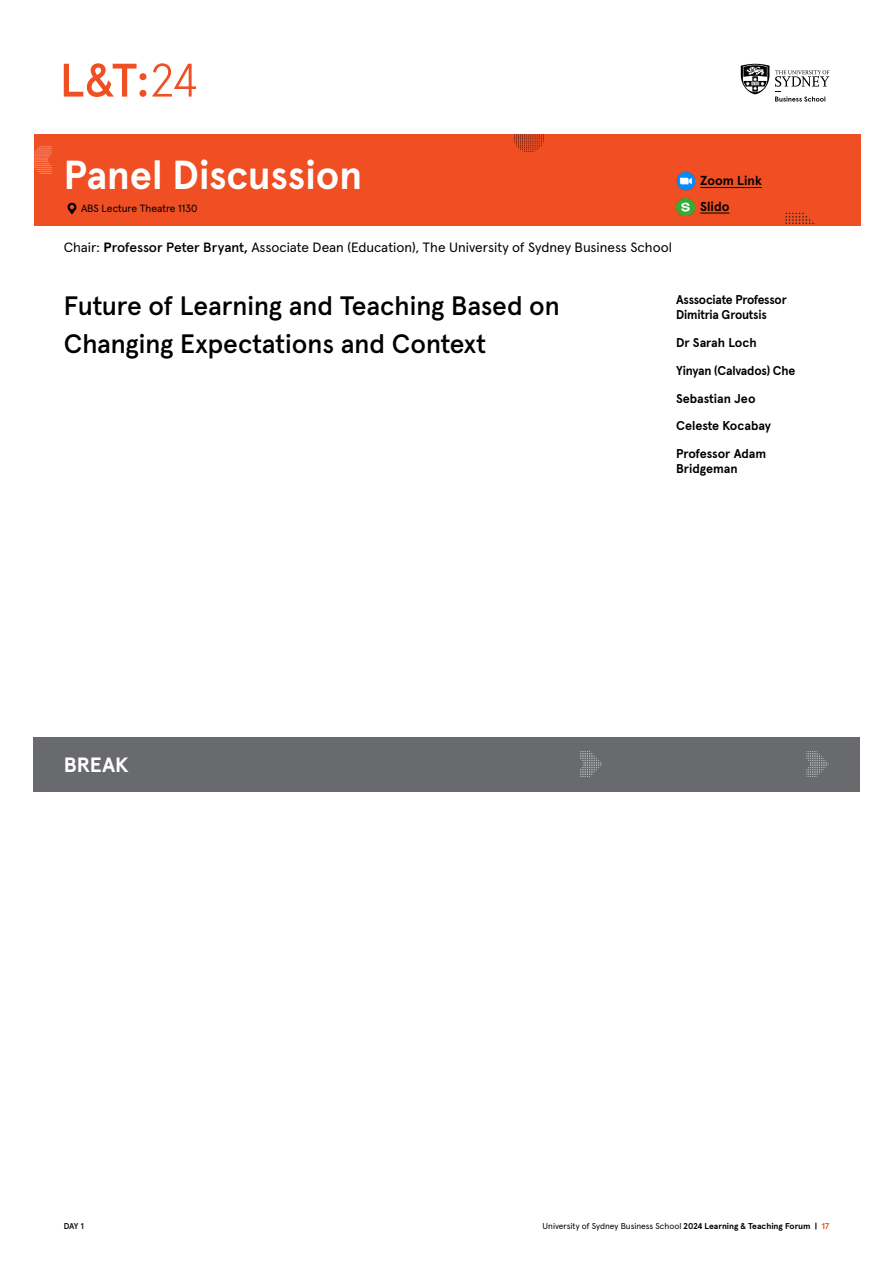
<style>
.page{position:relative;width:893px;height:1263px;background:#fff}
.page>*{position:absolute;margin:0;border:0;box-sizing:border-box;transform-origin:0 0}
.t1{font:700 40.5px "Apercu Pro";letter-spacing:-.005em;color:#fff}
.t2{font:500 26.7px/38px "Apercu Pro";letter-spacing:-.005em;color:#000}
.t3{font:700 20.7px "Apercu Pro";letter-spacing:-.005em;color:#fff}
.t4{font:13.5px "Apercu Pro";color:#000}
.t5{font:700 13.05px/25.5px "Apercu Pro";color:#000}
.t6{font:700 12.75px/27.8px "Apercu Pro";letter-spacing:-.015em;color:#000}
.t7{font:700 12.75px/15px "Apercu Pro";letter-spacing:-.015em;color:#000;scale:.96 1}
.t8{font:10.5px "Apercu Pro";color:#000}
.t9{font:8.4px "Apercu Pro";color:#000}
.t10{font:500 8.4px "Apercu Pro";color:#000}
.s1{font-weight:700}
.s2{font-weight:500}
.s3{font-weight:700;color:#f04e23}
</style>
<div class="page">
<svg style="left:741px;top:64px;width:28px;height:30px"></svg>
<svg style="left:775px;top:70px;width:54px;height:32px"></svg>
<svg style="left:64px;top:63px;width:82px;height:34px"></svg>
<svg style="left:152px;top:63px;width:44px;height:34px"></svg>
<div style="left:34px;top:134px;width:826px;height:91px;background:#f04e23"></div>
<svg style="left:514px;top:135px;width:30px;height:17px"></svg>
<svg style="left:785px;top:213px;width:29px;height:11px"></svg>
<svg style="left:34px;top:146px;width:18px;height:28px"></svg>
<svg style="left:68px;top:203px;width:8px;height:12px"></svg>
<div style="left:33px;top:736px;width:827px;height:55px;background:#696a6d"></div>
<svg style="left:580px;top:751px;width:22px;height:26px"></svg>
<svg style="left:806px;top:751px;width:23px;height:26px"></svg>
<img style="left:676px;top:172px;width:19px;height:18px">
<hr style="left:700px;top:187px;width:62px;height:1px;background:#000">
<svg style="left:700px;top:213px;width:29px;height:1px"></svg>
<img style="left:677px;top:198px;width:17px;height:18px">
<h1 class="t1" style="left:64px;top:143px;width:300px">Panel Discussion</h1>
<p class="t8" style="left:81px;top:201px;width:118px">ABS Lecture Theatre 1130</p>
<p class="t4" style="left:64px;top:237px;width:610px">Chair: <span class="s1">P</span><span class="s2">rofessor Peter Bryant,</span> Associate Dean (Education), The University of Sydney Business School</p>
<p class="t5" style="left:700px;top:167px;width:63px">Zoom Link<br>Slido</p>
<h2 class="t2" style="left:64px;top:285px;width:498px">Future of Learning and Teaching Based on<br>Changing Expectations and Context</h2>
<p class="t7" style="left:676px;top:291px;width:117px">Asssociate Professor<br>Dimitria Groutsis</p>
<p class="t6" style="left:676px;top:328px;width:121px">Dr Sarah Loch<br>Yinyan (Calvados) Che<br>Sebastian Jeo<br>Celeste Kocabay<br>Professor Adam</p>
<p class="t6" style="left:676px;top:454px;width:63px">Bridgeman</p>
<h3 class="t3" style="left:64px;top:749px;width:66px">BREAK</h3>
<p class="t10" style="left:64px;top:1219px;width:22px">DAY 1</p>
<p class="t9" style="left:543px;top:1219px;width:288px">University of Sydney Business School <span class="s1">2024 Learning &amp; Teaching Forum |</span> <span class="s3">17</span></p>
</div>
